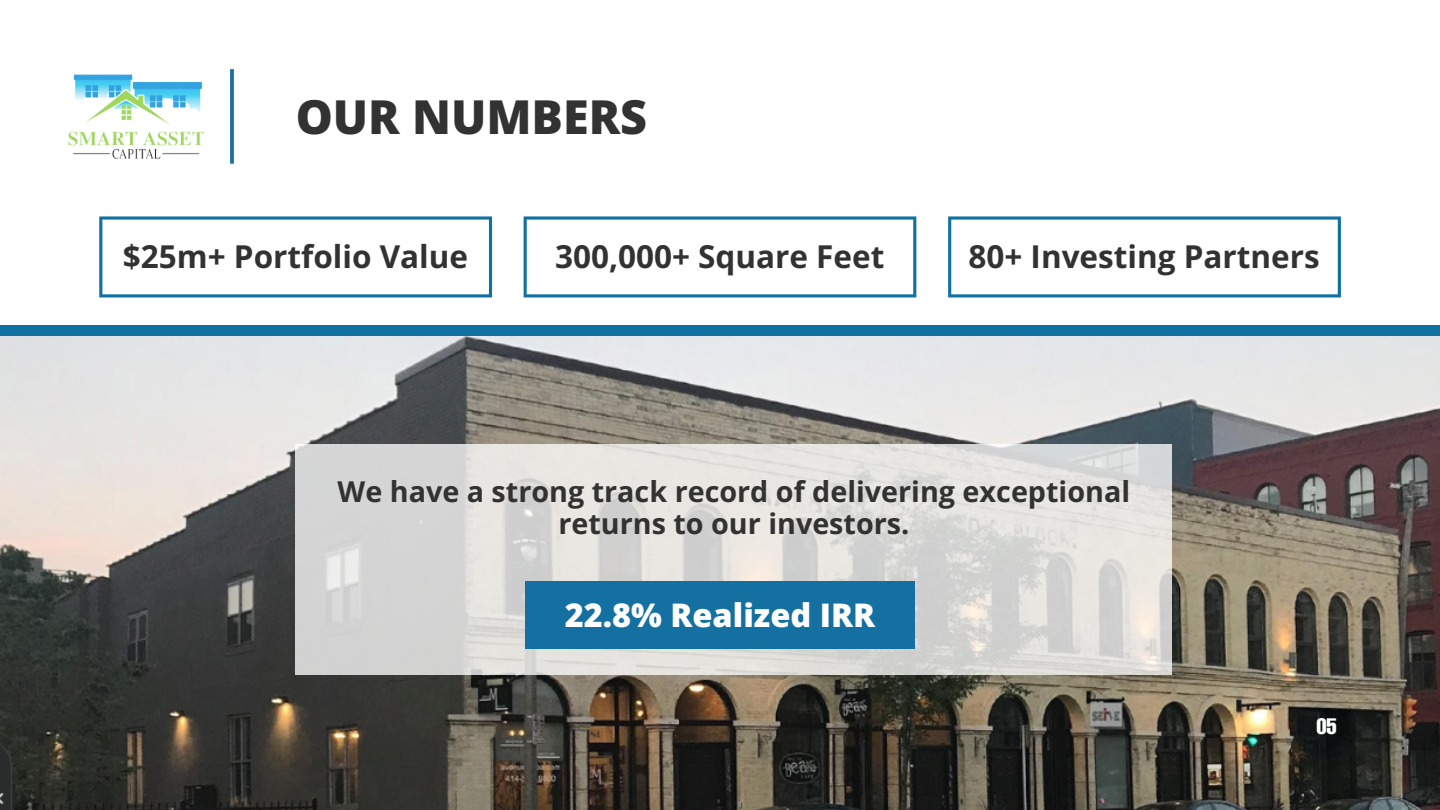
<style>
.page{position:relative;width:1440px;height:810px;background:#fff}
.page>*{position:absolute;margin:0;border:0;box-sizing:border-box;transform-origin:0 0}
.t1{font:800 46.7px "Open Sans";color:#323232}
.t2{font:800 32.5px "Open Sans";color:#fff}
.t3{font:700 31.5px "Open Sans";color:#323232}
.t4{font:700 28.7px/32.2px "Open Sans";color:#323232;text-align:center}
.t5{font:extra-condensed 22px "Helvetica";color:#fff}
</style>
<div class="page">
<svg style="left:99px;top:216px;width:393px;height:81px"></svg>
<svg style="left:524px;top:216px;width:392px;height:81px"></svg>
<svg style="left:948px;top:216px;width:393px;height:81px"></svg>
<img style="left:0;top:335px;width:1440px;height:475px">
<svg style="left:296px;top:444px;width:876px;height:231px"></svg>
<div style="left:0;top:325px;width:1440px;height:10px;background:#0f70a2"></div>
<svg style="left:230px;top:69px;width:4px;height:95px"></svg>
<img style="left:68px;top:74px;width:136px;height:85px">
<div style="left:525px;top:581px;width:390px;height:67px;background:#1570a2"></div>
<p class="t1" style="left:296px;top:84px;width:353px">OUR NUMBERS</p>
<p class="t3" style="left:123px;top:235px;width:347px">$25m+ Portfolio Value</p>
<p class="t3" style="left:555px;top:235px;width:331px">300,000+ Square Feet</p>
<p class="t3" style="left:969px;top:235px;width:353px">80+ Investing Partners</p>
<p class="t4" style="left:338px;top:475px;width:794px">We have a strong track record of delivering exceptional returns to our investors.</p>
<p class="t2" style="left:565px;top:592px;width:312px">22.8% Realized IRR</p>
<p class="t5" style="left:1316px;top:713px;width:22px">05</p>
</div>
